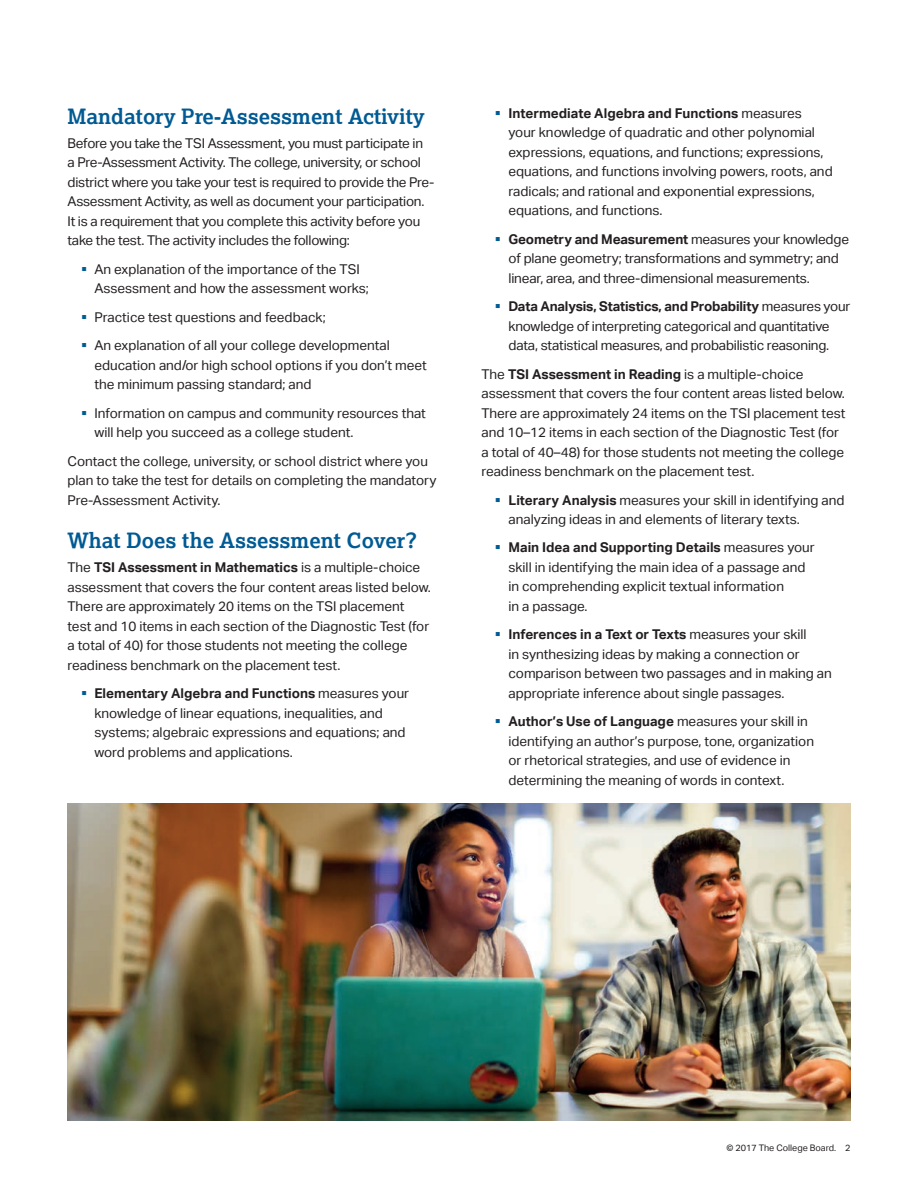
<style>
.page{position:relative;width:918px;height:1188px;background:#fff}
.page>*{position:absolute;margin:0;border:0;box-sizing:border-box;transform-origin:0 0}
.t1{font:700 21px "Lexia";color:#005a93}
.LBpdy{font:13.5px/19.5px "Aktiv Grotesk";color:#231f20}
.t2{font:13.5px "Wingdings";color:#005a93}
.t3{font:9px "Aktiv Grotesk";color:#231f20}
.s1{color:#005a93}
.s2{font-weight:700}
</style>
<div class="page">
<img style="left:68px;top:803px;width:782px;height:317px">
<h2 class="t1" style="left:68px;top:103px;width:359px">Mandatory Pre-Assessment Activity</h2>
<p class="LBpdy" style="left:68px;top:134px;width:368px">Before you take the TSI Assessment, you must participate in<br>a Pre-Assessment Activity. The college, university, or school district where you take your test is required to provide the Pre-Assessment Activity, as well as document your participation.<br>It is a requirement that you complete this activity before you take the test. The activity includes the following:</p>
<p class="LBpdy" style="left:94px;top:259px;width:276px;text-indent:-14px"><span class="s1">▪</span> An explanation of the importance of the TSI<br>Assessment and how the assessment works;</p>
<p class="LBpdy" style="left:81px;top:307px;width:246px"><span class="s1">▪</span> Practice test questions and feedback;</p>
<p class="LBpdy" style="left:94px;top:336px;width:334px;text-indent:-14px"><span class="s1">▪</span> An explanation of all your college developmental education and/or high school options if you don’t meet the minimum passing standard; and</p>
<p class="LBpdy" style="left:94px;top:403px;width:333px;text-indent:-14px"><span class="s1">▪</span> Information on campus and community resources that will help you succeed as a college student.</p>
<p class="LBpdy" style="left:68px;top:451px;width:371px">Contact the college, university, or school district where you plan to take the test for details on completing the mandatory<br>Pre-Assessment Activity.</p>
<h2 class="t1" style="left:68px;top:528px;width:351px">What Does the Assessment Cover?</h2>
<p class="LBpdy" style="left:68px;top:558px;width:365px">The <span class="s2">TSI Assessment in Mathematics</span> is a multiple-choice assessment that covers the four content areas listed below.<br>There are approximately 20 items on the TSI placement test and 10 items in each section of the Diagnostic Test (for a total of 40) for those students not meeting the college readiness benchmark on the placement test.</p>
<p class="t2" style="left:81px;top:686px;width:8px">▪</p>
<p class="LBpdy" style="left:94px;top:684px;width:316px"><span class="s2">Elementary Algebra and Functions</span> measures your knowledge of linear equations, inequalities, and systems; algebraic expressions and equations; and word problems and applications.</p>
<p class="LBpdy" style="left:508px;top:103px;width:326px;text-indent:-14px"><span class="s1">▪</span> <span class="s2">Intermediate Algebra and Functions</span> measures<br>your knowledge of quadratic and other polynomial expressions, equations, and functions; expressions, equations, and functions involving powers, roots, and radicals; and rational and exponential expressions, equations, and functions.</p>
<p class="LBpdy" style="left:508px;top:229px;width:342px;text-indent:-14px"><span class="s1">▪</span> <span class="s2">Geometry and Measurement</span> measures your knowledge of plane geometry; transformations and symmetry; and linear, area, and three-dimensional measurements.</p>
<p class="LBpdy" style="left:495px;top:297px;width:357px;text-align:center"><span class="s1">▪</span> <span class="s2">Data Analysis, Statistics, and Probability</span> measures your knowledge of interpreting categorical and quantitative<br>data, statistical measures, and probabilistic reasoning.</p>
<p class="LBpdy" style="left:481px;top:364px;width:365px">The <span class="s2">TSI Assessment in Reading</span> is a multiple-choice assessment that covers the four content areas listed below.<br>There are approximately 24 items on the TSI placement test and 10–12 items in each section of the Diagnostic Test (for a total of 40–48) for those students not meeting the college readiness benchmark on the placement test.</p>
<p class="LBpdy" style="left:508px;top:490px;width:337px;text-indent:-14px"><span class="s1">▪</span> <span class="s2">Literary Analysis</span> measures your skill in identifying and analyzing ideas in and elements of literary texts.</p>
<p class="LBpdy" style="left:508px;top:538px;width:308px;text-indent:-14px"><span class="s1">▪</span> <span class="s2">Main Idea and Supporting Details</span> measures your skill in identifying the main idea of a passage and in comprehending explicit textual information<br>in a passage.</p>
<p class="LBpdy" style="left:508px;top:625px;width:325px;text-indent:-14px"><span class="s1">▪</span> <span class="s2">Inferences in a Text or Texts</span> measures your skill<br>in synthesizing ideas by making a connection or comparison between two passages and in making an appropriate inference about single passages.</p>
<p class="LBpdy" style="left:508px;top:712px;width:307px;text-indent:-14px"><span class="s1">▪</span> <span class="s2">Author’s Use of Language</span> measures your skill in identifying an author’s purpose, tone, organization or rhetorical strategies, and use of evidence in determining the meaning of words in context.</p>
<p class="t3" style="left:726px;top:1143px;width:126px">© 2017 The College Board. 2</p>
</div>
